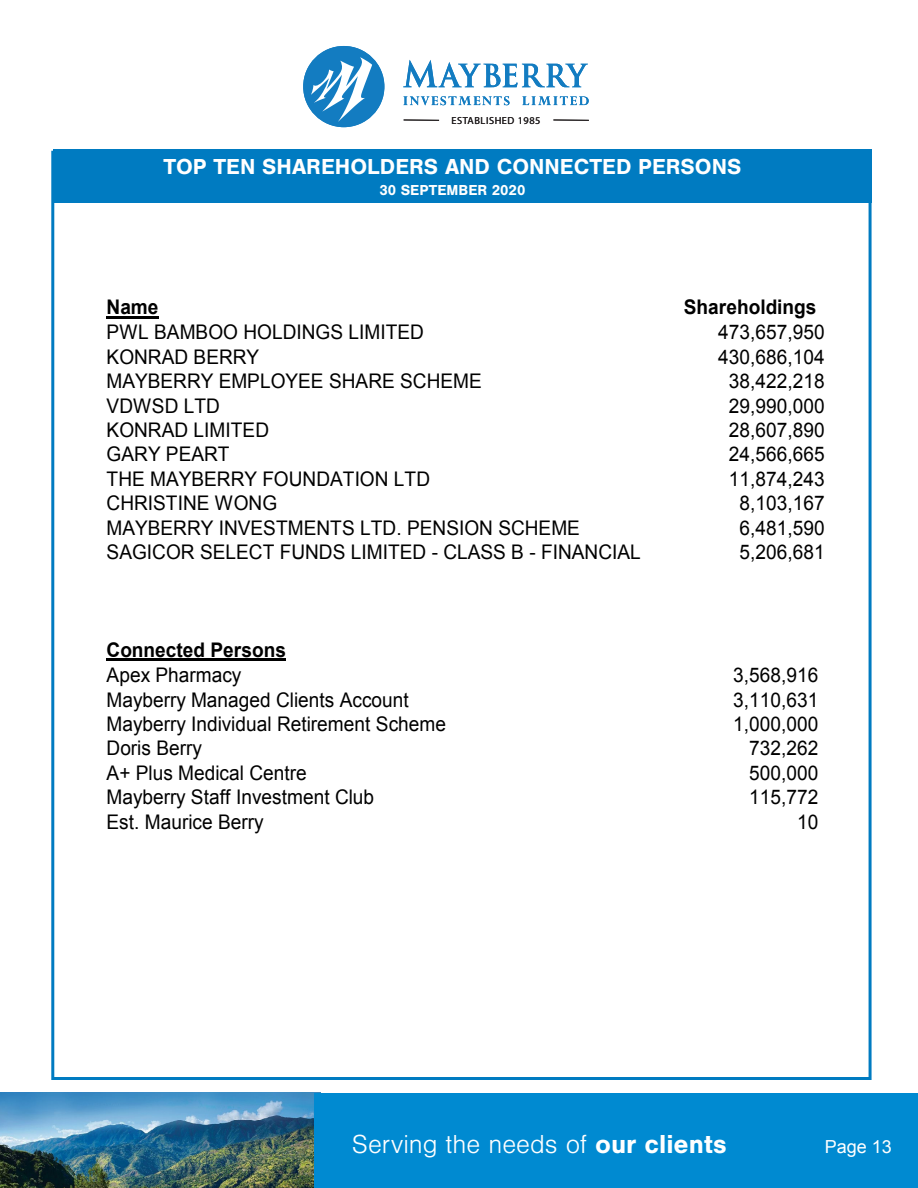
<style>
.page{position:relative;width:918px;height:1188px;background:#fff}
.page>*{position:absolute;margin:0;border:0;box-sizing:border-box;transform-origin:0 0}
.t1{font:300 27px "Nimbus San";color:#fff}
.t2{font:700 22.5px "Nimbus San";color:#fff}
.t3{font:20.1px "Arial";color:#000;scale:.95 1}
.t4{font:700 20.1px "Arial";color:#000;scale:.95 1}
.t5{font:18px "Arial";color:#fff}
.t6{font:700 15px "Nimbus San";color:#fff}
.t7{font:10.35px "Myriad Pro";letter-spacing:.05em;color:#231f20}
.s1{font-weight:700}
</style>
<div class="page">
<div style="left:51px;top:151px;width:821px;height:929px;background:#fff;border:3px solid #007bc1"></div>
<div style="left:53px;top:149px;width:819px;height:53px;background:#007bc1"></div>
<hr style="left:107px;top:316px;width:52px;height:2px;background:#000">
<hr style="left:107px;top:659px;width:179px;height:2px;background:#000">
<svg style="left:403px;top:60px;width:185px;height:28px"></svg>
<svg style="left:403px;top:96px;width:186px;height:9px"></svg>
<div style="left:303px;top:46px;width:81px;height:81px;background:#137cc1;border-radius:50%"></div>
<svg style="left:311px;top:57px;width:61px;height:66px"></svg>
<hr style="left:404px;top:120px;width:35px;height:1px;background:#231f20">
<hr style="left:553px;top:120px;width:36px;height:1px;background:#231f20">
<img style="left:0;top:1093px;width:314px;height:95px">
<div style="left:314px;top:1093px;width:604px;height:95px;background:#008ad1"></div>
<p class="t7" style="left:452px;top:114px;width:90px">ESTABLISHED 1985</p>
<p class="t2" style="left:163px;top:154px;width:579px">TOP TEN SHAREHOLDERS AND CONNECTED PERSONS</p>
<p class="t6" style="left:379px;top:182px;width:148px">30 SEPTEMBER 2020</p>
<p class="t4" style="left:107px;top:293px;width:56px">Name</p>
<p class="t4" style="left:684px;top:293px;width:141px">Shareholdings</p>
<p class="t3" style="left:107px;top:319px;width:336px">PWL BAMBOO HOLDINGS LIMITED</p>
<p class="t3" style="left:718px;top:319px;width:114px">473,657,950</p>
<p class="t3" style="left:107px;top:344px;width:162px">KONRAD BERRY</p>
<p class="t3" style="left:718px;top:344px;width:114px">430,686,104</p>
<p class="t3" style="left:107px;top:368px;width:396px">MAYBERRY EMPLOYEE SHARE SCHEME</p>
<p class="t3" style="left:729px;top:368px;width:103px">38,422,218</p>
<p class="t3" style="left:107px;top:392px;width:121px">VDWSD LTD</p>
<p class="t3" style="left:729px;top:392px;width:103px">29,990,000</p>
<p class="t3" style="left:107px;top:417px;width:173px">KONRAD LIMITED</p>
<p class="t3" style="left:729px;top:417px;width:103px">28,607,890</p>
<p class="t3" style="left:107px;top:441px;width:131px">GARY PEART</p>
<p class="t3" style="left:729px;top:441px;width:103px">24,566,665</p>
<p class="t3" style="left:107px;top:466px;width:342px">THE MAYBERRY FOUNDATION LTD</p>
<p class="t3" style="left:729px;top:466px;width:103px">11,874,243</p>
<p class="t3" style="left:107px;top:490px;width:181px">CHRISTINE WONG</p>
<p class="t3" style="left:739px;top:490px;width:91px">8,103,167</p>
<p class="t3" style="left:107px;top:514px;width:500px">MAYBERRY INVESTMENTS LTD. PENSION SCHEME</p>
<p class="t3" style="left:739px;top:514px;width:91px">6,481,590</p>
<p class="t3" style="left:107px;top:539px;width:564px">SAGICOR SELECT FUNDS LIMITED - CLASS B - FINANCIAL</p>
<p class="t3" style="left:739px;top:539px;width:91px">5,206,681</p>
<p class="t4" style="left:107px;top:636px;width:190px">Connected Persons</p>
<p class="t3" style="left:107px;top:662px;width:144px">Apex Pharmacy</p>
<p class="t3" style="left:733px;top:662px;width:91px">3,568,916</p>
<p class="t3" style="left:107px;top:686px;width:320px">Mayberry Managed Clients Account</p>
<p class="t3" style="left:733px;top:686px;width:91px">3,110,631</p>
<p class="t3" style="left:107px;top:711px;width:359px">Mayberry Individual Retirement Scheme</p>
<p class="t3" style="left:733px;top:711px;width:91px">1,000,000</p>
<p class="t3" style="left:107px;top:735px;width:102px">Doris Berry</p>
<p class="t3" style="left:749px;top:735px;width:74px">732,262</p>
<p class="t3" style="left:107px;top:760px;width:212px">A+ Plus Medical Centre</p>
<p class="t3" style="left:749px;top:760px;width:74px">500,000</p>
<p class="t3" style="left:107px;top:784px;width:283px">Mayberry Staff Investment Club</p>
<p class="t3" style="left:749px;top:784px;width:74px">115,772</p>
<p class="t3" style="left:107px;top:808px;width:167px">Est. Maurice Berry</p>
<p class="t3" style="left:797px;top:808px;width:24px">10</p>
<h1 class="t1" style="left:352px;top:1130px;width:376px">Serving the needs of <span class="s1">our clients</span></h1>
<p class="t5" style="left:825px;top:1135px;width:69px">Page 13</p>
</div>
